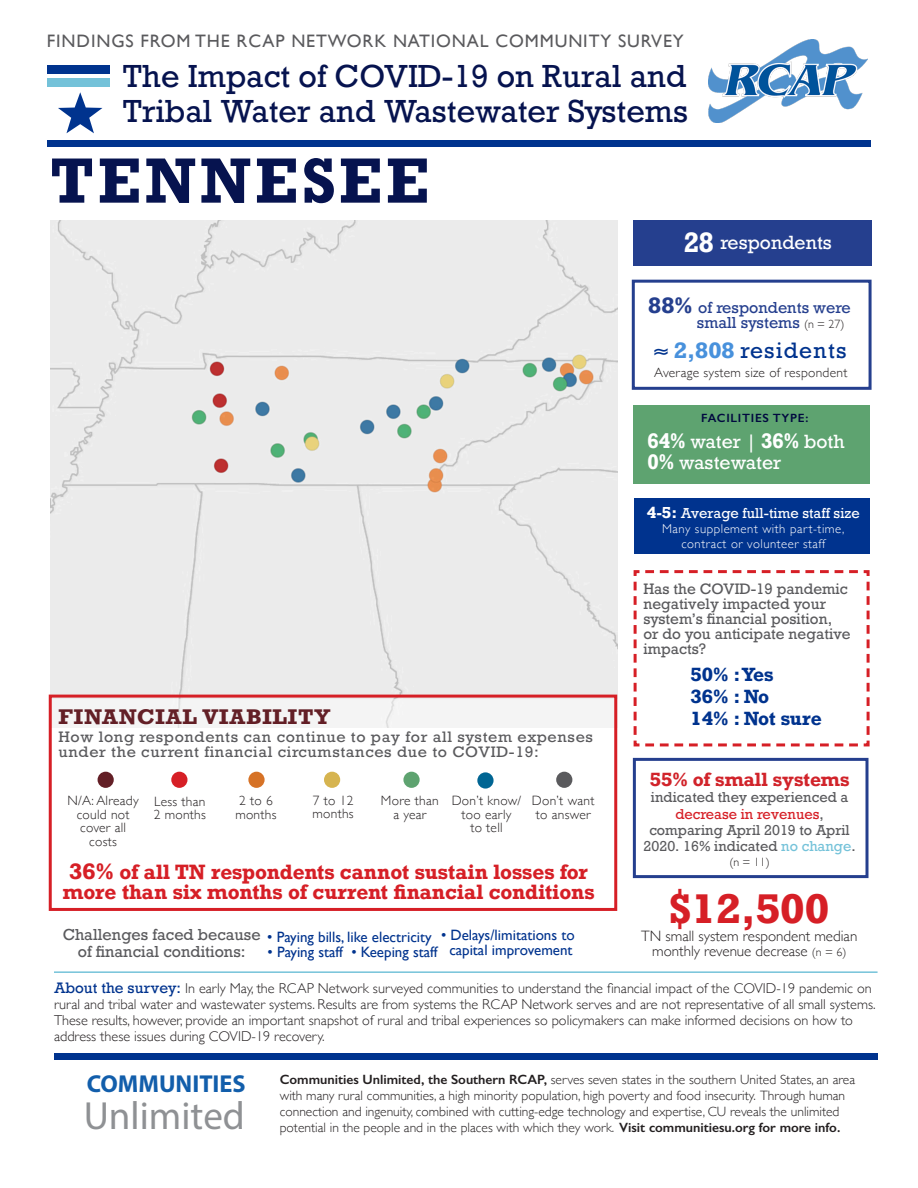
<style>
.page{position:relative;width:918px;height:1188px;background:#fff}
.page>*{position:absolute;margin:0;border:0;box-sizing:border-box;transform-origin:0 0}
.t1{font:700 60px "Rockwell";letter-spacing:.06em;color:#06134f}
.t2{font:39.45px "Myriad Pro";color:#8f9194}
.t3{font:700 39px "Rockwell";color:#d61f26}
.t4{font:30px/34.5px "Rockwell";color:#06134f}
.t5{font:700 24.6px "Myriad Pro";color:#125eab}
.t6{font:21px "Rockwell";letter-spacing:.06em;color:#00338e}
.t7{font:700 19.95px "Rockwell";letter-spacing:.04em;color:#631f26;scale:1.05 1}
.t8{font:700 19.5px/19.5px "Rockwell";color:#d61f26;text-align:center}
.t9{font:18px "Gill Sans";letter-spacing:.05em;color:#5a5a5d}
.t10{font:18px "Rockwell";color:#fff}
.t11{font:700 18px "Rockwell";letter-spacing:-.01em;color:#00338e}
.t12{font:700 18px "Rockwell";color:#d1232a}
.t13{font:15px/15px "Gill Sans";color:#00338e;text-align:center}
.t14{font:300 15px/15px "Gill Sans";color:#231f20;text-align:center}
.t15{font:15px/16.5px "Rockwell";color:#5a5a5d;text-align:center}
.t16{font:15px/15px "Rockwell";color:#253f8e}
.t17{font:300 14.25px/16px "Gill Sans";color:#231f20}
.t18{font:14.25px/15px "Rockwell";letter-spacing:.04em;color:#5a5a5d;scale:1.05 1}
.t19{font:14.25px/15px "Rockwell";color:#5a5a5d}
.t20{font:300 13.5px/16px "Gill Sans";color:#231f20}
.t21{font:300 13.5px/13.5px "Gill Sans";letter-spacing:.02em;color:#231f20}
.t22{font:13.5px/16.2px "Rockwell";color:#5a5a5d;text-align:center}
.t23{font:13.5px "Rockwell";color:#fff}
.t24{font:300 12.75px/14.1px "Gill Sans";letter-spacing:.04em;color:#fff;text-align:center}
.t25{font:600 12px "Gill Sans";letter-spacing:.06em;color:#01093f}
.t26{font:300 12px "Gill Sans";color:#231f20}
.s1{font-weight:700;font-size:26.4px}
.s2{font-weight:700;font-size:21px}
.s3{font-family:"Gill Sans";font-weight:300;font-size:12px;color:#231f20}
.s4{font-weight:700;color:#4891dc}
.s5{font-weight:700;font-size:19.8px}
.s6{font-weight:700;font-size:15px}
.s7{color:#d61f26}
.s8{color:#74c2d9}
.s9{font-size:21px}
.s10{font-size:12px}
.s11{font-family:"Rockwell";font-weight:400;color:#00338e}
.s12{font-weight:600}
</style>
<div class="page">
<div style="left:50px;top:220px;width:567px;height:480px;background:#ebebeb"></div>
<img style="left:708px;top:39px;width:159px;height:84px">
<div style="left:47px;top:140px;width:823px;height:7px;background:#00338e"></div>
<svg style="left:633px;top:570px;width:237px;height:177px"></svg>
<svg style="left:58px;top:92px;width:44px;height:41px"></svg>
<div style="left:47px;top:79px;width:63px;height:8px;background:#74c2d9"></div>
<div style="left:47px;top:65px;width:63px;height:8px;background:#00338e"></div>
<div style="left:633px;top:220px;width:239px;height:45px;background:#253f8e"></div>
<div style="left:632px;top:280px;width:240px;height:110px;border:3px solid #253f8e"></div>
<div style="left:633px;top:405px;width:237px;height:79px;background:#5ea370"></div>
<div style="left:171px;top:772px;width:16px;height:16px;background:#d61f26;border-radius:50%"></div>
<div style="left:98px;top:772px;width:16px;height:16px;background:#631f26;border-radius:50%"></div>
<div style="left:324px;top:772px;width:16px;height:16px;background:#d6b450;border-radius:50%"></div>
<div style="left:477px;top:772px;width:17px;height:17px;background:#006593;border-radius:50%"></div>
<div style="left:403px;top:772px;width:17px;height:16px;background:#5ea370;border-radius:50%"></div>
<div style="left:556px;top:772px;width:16px;height:16px;background:#5a5a5d;border-radius:50%"></div>
<div style="left:49px;top:695px;width:568px;height:216px;border:3px solid #d61f26"></div>
<div style="left:248px;top:772px;width:17px;height:16px;background:#d67226;border-radius:50%"></div>
<div style="left:634px;top:498px;width:236px;height:56px;background:#00338e"></div>
<div style="left:633px;top:758px;width:235px;height:120px;border:3px solid #253f8e"></div>
<div style="left:54px;top:1053px;width:824px;height:7px;background:#00338e"></div>
<hr style="left:54px;top:971px;width:824px;height:2px;background:#74c2d9">
<p class="t9" style="left:47px;top:30px;width:638px">FINDINGS FROM THE RCAP NETWORK NATIONAL COMMUNITY SURVEY</p>
<p class="t4" style="left:122px;top:60px;width:567px">The Impact of COVID-19 on Rural and<br>Tribal Water and Wastewater Systems</p>
<p class="t1" style="left:50px;top:142px;width:381px">TENNESEE</p>
<p class="t7" style="left:58px;top:703px;width:260px">FINANCIAL VIABILITY</p>
<p class="t18" style="left:58px;top:729px;width:511px">How long respondents can continue to pay for all system expenses under the current financial circumstances due to COVID-19:</p>
<p class="t10" style="left:684px;top:231px;width:150px"><span class="s1">28</span> respondents</p>
<p class="t16" style="left:697px;top:300px;width:155px;text-indent:-49px"><span class="s2">88%</span> of respondents were small systems <span class="s3">(n = 27)</span></p>
<p class="t6" style="left:654px;top:338px;width:194px">≈ <span class="s4">2,808</span> residents</p>
<p class="t21" style="left:654px;top:365px;width:195px">Average system size of respondent</p>
<p class="t25" style="left:701px;top:410px;width:109px">FACILITIES TYPE:</p>
<p class="t10" style="left:647px;top:430px;width:199px"><span class="s5">64%</span> water | <span class="s5">36%</span> both</p>
<p class="t10" style="left:647px;top:452px;width:135px"><span class="s5">0%</span> wastewater</p>
<p class="t23" style="left:647px;top:505px;width:214px"><span class="s6">4-5:</span> Average full-time staff size</p>
<p class="t24" style="left:662px;top:522px;width:184px">Many supplement with part-time, contract or volunteer staff</p>
<p class="t19" style="left:643px;top:581px;width:209px">Has the COVID-19 pandemic negatively impacted your system’s financial position, or do you anticipate negative impacts?</p>
<p class="t11" style="left:691px;top:663px;width:84px">50% : Yes</p>
<p class="t11" style="left:691px;top:685px;width:80px">36% : No</p>
<p class="t11" style="left:691px;top:706px;width:133px">14% : Not sure</p>
<p class="t12" style="left:650px;top:768px;width:201px">55% of small systems</p>
<p class="t22" style="left:644px;top:790px;width:214px">indicated they experienced a <span class="s7">decrease in revenues</span>, comparing April 2019 to April<br>2020. 16% indicated <span class="s8">no change</span>.</p>
<p class="t26" style="left:729px;top:853px;width:42px">(n = 11)</p>
<p class="t21" style="left:68px;top:793px;width:73px;text-align:center">N/A: Already could not cover all costs</p>
<p class="t21" style="left:154px;top:794px;width:54px">Less than<br>2 months</p>
<p class="t21" style="left:235px;top:793px;width:43px">2 to 6 months</p>
<p class="t21" style="left:313px;top:793px;width:43px">7 to 12 months</p>
<p class="t21" style="left:381px;top:793px;width:59px;text-align:center">More than a year</p>
<p class="t21" style="left:452px;top:793px;width:71px;text-align:center">Don’t know/ too early<br>to tell</p>
<p class="t21" style="left:532px;top:793px;width:64px">Don’t want to answer</p>
<p class="t8" style="left:63px;top:862px;width:533px"><span class="s9">36%</span> of all TN respondents cannot sustain losses for more than six months of current financial conditions</p>
<p class="t3" style="left:669px;top:884px;width:162px">$12,500</p>
<p class="t14" style="left:641px;top:928px;width:218px">TN small system respondent median monthly revenue decrease <span class="s10">(n = 6)</span></p>
<p class="t15" style="left:63px;top:927px;width:199px">Challenges faced because of financial conditions:</p>
<p class="t17" style="left:54px;top:979px;width:823px"><span class="s11">About the survey:</span> In early May, the RCAP Network surveyed communities to understand the financial impact of the COVID-19 pandemic on rural and tribal water and wastewater systems. Results are from systems the RCAP Network serves and are not representative of all small systems.<br>These results, however, provide an important snapshot of rural and tribal experiences so policymakers can make informed decisions on how to address these issues during COVID-19 recovery.</p>
<p class="t13" style="left:441px;top:927px;width:135px">• Delays/limitations to capital improvement</p>
<p class="t13" style="left:267px;top:929px;width:166px">• Paying bills, like electricity</p>
<p class="t13" style="left:268px;top:944px;width:172px">• Paying staff • Keeping staff</p>
<p class="t5" style="left:87px;top:1068px;width:160px">COMMUNITIES</p>
<p class="t2" style="left:84px;top:1092px;width:163px">Unlimited</p>
<p class="t20" style="left:280px;top:1071px;width:577px"><span class="s12">Communities Unlimited, the Southern RCAP,</span> serves seven states in the southern United States, an area with many rural communities, a high minority population, high poverty and food insecurity. Through human connection and ingenuity, combined with cutting-edge technology and expertise, CU reveals the unlimited potential in the people and in the places with which they work. <span class="s12">Visit communitiesu.org for more info.</span></p>
</div>
